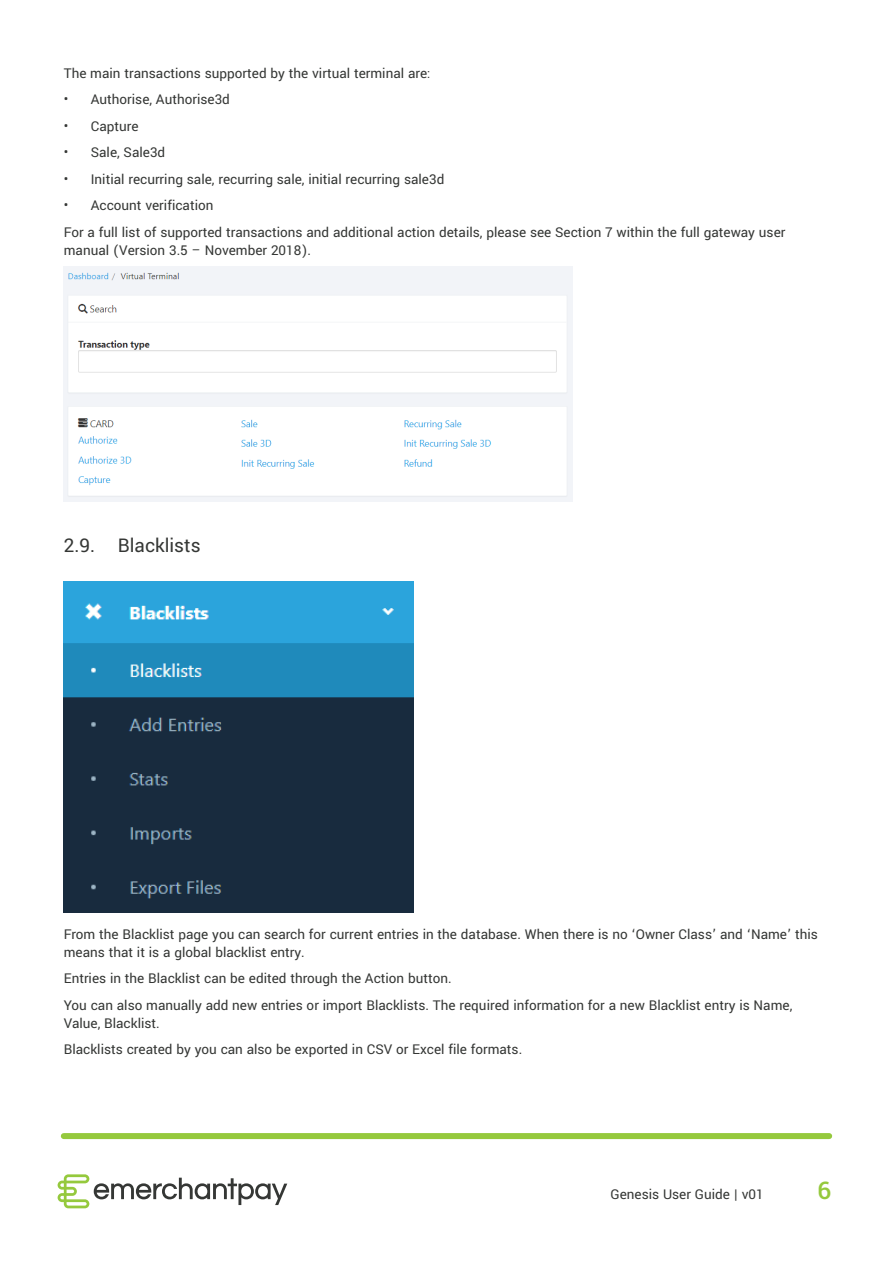
<style>
.page{position:relative;width:893px;height:1263px;background:#fff}
.page>*{position:absolute;margin:0;border:0;box-sizing:border-box;transform-origin:0 0}
.t1{font:500 27px "Yantramanav";color:#95c93d}
.t2{font:21px "Yantramanav";color:#353735}
.t3{font:15px/26.5px "Yantramanav";color:#353735}
</style>
<div class="page">
<svg style="left:58px;top:1174px;width:229px;height:34px"></svg>
<div style="left:64px;top:1133px;width:765px;height:6px;background:#95c93d"></div>
<img style="left:64px;top:266px;width:509px;height:235px">
<img style="left:64px;top:582px;width:350px;height:330px">
<p class="t3" style="left:64px;top:60px;width:368px">The main transactions supported by the virtual terminal are:</p>
<p class="t3" style="left:64px;top:87px;width:168px">• Authorise, Authorise3d</p>
<p class="t3" style="left:64px;top:113px;width:76px">• Capture</p>
<p class="t3" style="left:64px;top:140px;width:103px">• Sale, Sale3d</p>
<p class="t3" style="left:64px;top:166px;width:382px">• Initial recurring sale, recurring sale, initial recurring sale3d</p>
<p class="t3" style="left:64px;top:193px;width:723px">• Account verification<br>For a full list of supported transactions and additional action details, please see Section 7 within the full gateway user</p>
<p class="t3" style="left:64px;top:237px;width:249px">manual (Version 3.5 – November 2018).</p>
<h2 class="t2" style="left:64px;top:532px;width:138px">2.9. Blacklists</h2>
<p class="t3" style="left:64px;top:925px;width:756px;line-height:18px">From the Blacklist page you can search for current entries in the database. When there is no ‘Owner Class’ and ‘Name’ this means that it is a global blacklist entry.</p>
<p class="t3" style="left:64px;top:965px;width:730px">Entries in the Blacklist can be edited through the Action button.<br>You can also manually add new entries or import Blacklists. The required information for a new Blacklist entry is Name,</p>
<p class="t3" style="left:64px;top:1010px;width:460px">Value, Blacklist.<br>Blacklists created by you can also be exported in CSV or Excel file formats.</p>
<p class="t3" style="left:610px;top:1181px;width:155px">Genesis User Guide | v01</p>
<h1 class="t1" style="left:817px;top:1174px;width:15px">6</h1>
</div>
